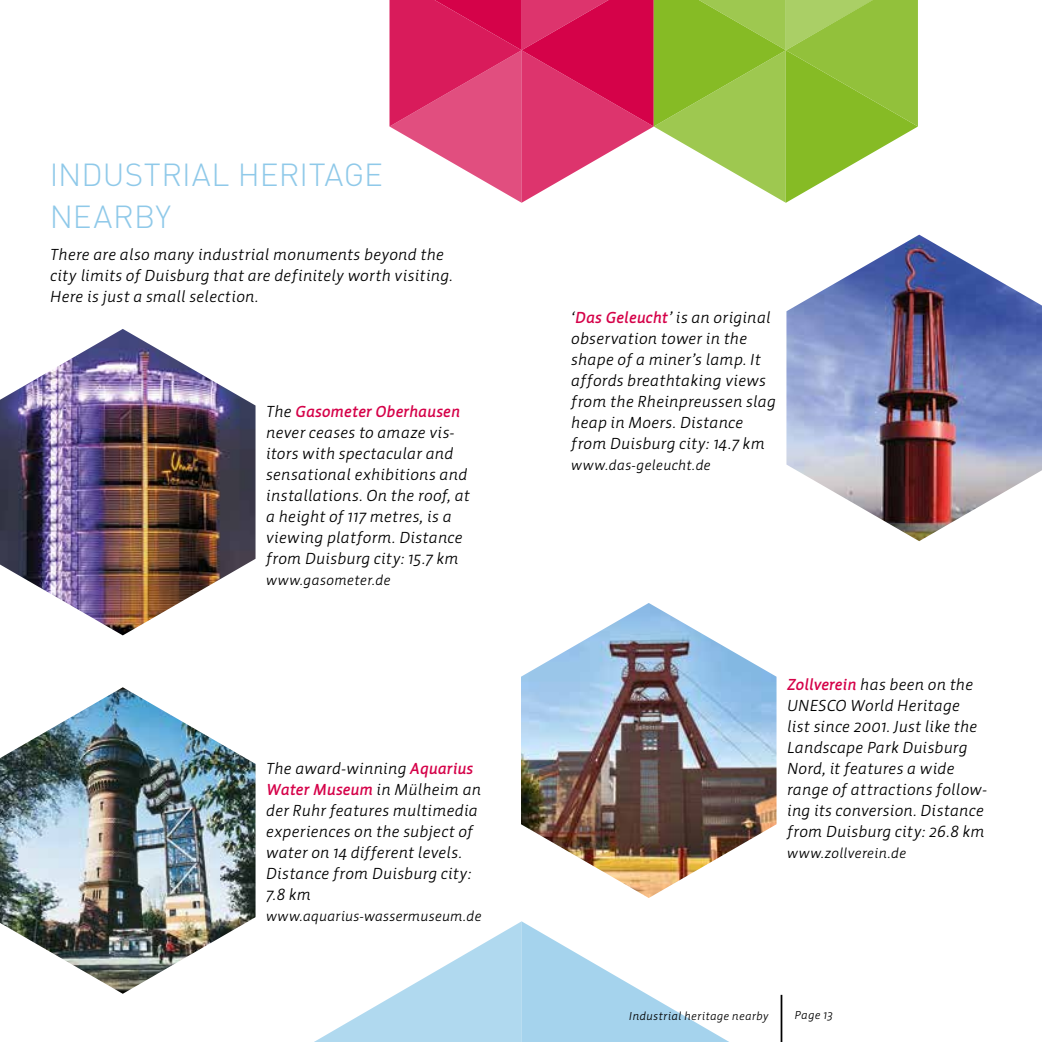
<style>
.page{position:relative;width:1042px;height:1042px;background:#fff}
.page>*{position:absolute;margin:0;border:0;box-sizing:border-box;transform-origin:0 0}
.t1{font:300 31.5px/42px "DINOT";letter-spacing:.005em;color:#8fc9e9}
.t2{font:italic 15.75px/21px "Werk";letter-spacing:-.005em;color:#000}
.t3{font:italic 14px "Werk";color:#000}
.t4{font:italic 11.38px "Werk";letter-spacing:.01em;color:#000}
.s1{font-weight:700;color:#d50249}
</style>
<div class="page">
<img style="left:0;top:687px;width:255px;height:307px">
<img style="left:0;top:329px;width:255px;height:306px">
<img style="left:786px;top:235px;width:256px;height:306px">
<img style="left:521px;top:603px;width:255px;height:295px">
<svg style="left:389px;top:0;width:529px;height:203px"></svg>
<svg style="left:314px;top:921px;width:415px;height:121px"></svg>
<hr style="left:780px;top:995px;width:2px;height:47px;background:#000">
<h1 class="t1" style="left:50px;top:152px;width:335px">INDUSTRIAL HERITAGE<br>NEARBY</h1>
<p class="t2" style="left:50px;top:244px;width:405px">There are also many industrial monuments beyond the city limits of Duisburg that are definitely worth visiting.<br>Here is just a small selection.</p>
<p class="t2" style="left:265px;top:401px;width:206px">The <span class="s1">Gasometer Oberhausen </span>never ceases to amaze vis&shy;itors with spectacular and sensational exhibitions and installations. On the roof, at a height of 117 metres, is a viewing platform. Distance from Duisburg city: 15.7 km</p>
<p class="t3" style="left:265px;top:572px;width:127px">www.gasometer.de</p>
<p class="t2" style="left:265px;top:758px;width:217px">The award-winning <span class="s1">Aquarius<br>Water Museum</span> in Mülheim an der Ruhr features multimedia experiences on the subject of water on 14 different levels.<br>Distance from Duisburg city:<br>7.8 km</p>
<p class="t3" style="left:265px;top:908px;width:217px">www.aquarius-wassermuseum.de</p>
<p class="t2" style="left:570px;top:307px;width:206px">‘<span class="s1">Das Geleucht</span>’ is an original observation tower in the shape of a miner’s lamp. It affords breathtaking views from the Rheinpreussen slag heap in Moers. Distance from Duisburg city: 14.7 km</p>
<p class="t3" style="left:570px;top:457px;width:141px">www.das-geleucht.de</p>
<p class="t2" style="left:786px;top:674px;width:201px"><span class="s1">Zollverein</span> has been on the<br>UNESCO World Heritage list since 2001. Just like the<br>Landscape Park Duisburg<br>Nord, it features a wide range of attractions follow&shy;ing its conversion. Distance from Duisburg city: 26.8 km</p>
<p class="t3" style="left:786px;top:845px;width:121px">www.zollverein.de</p>
<p class="t4" style="left:628px;top:1009px;width:142px">Industrial heritage nearby</p>
<p class="t4" style="left:794px;top:1008px;width:40px">Page 13</p>
</div>
